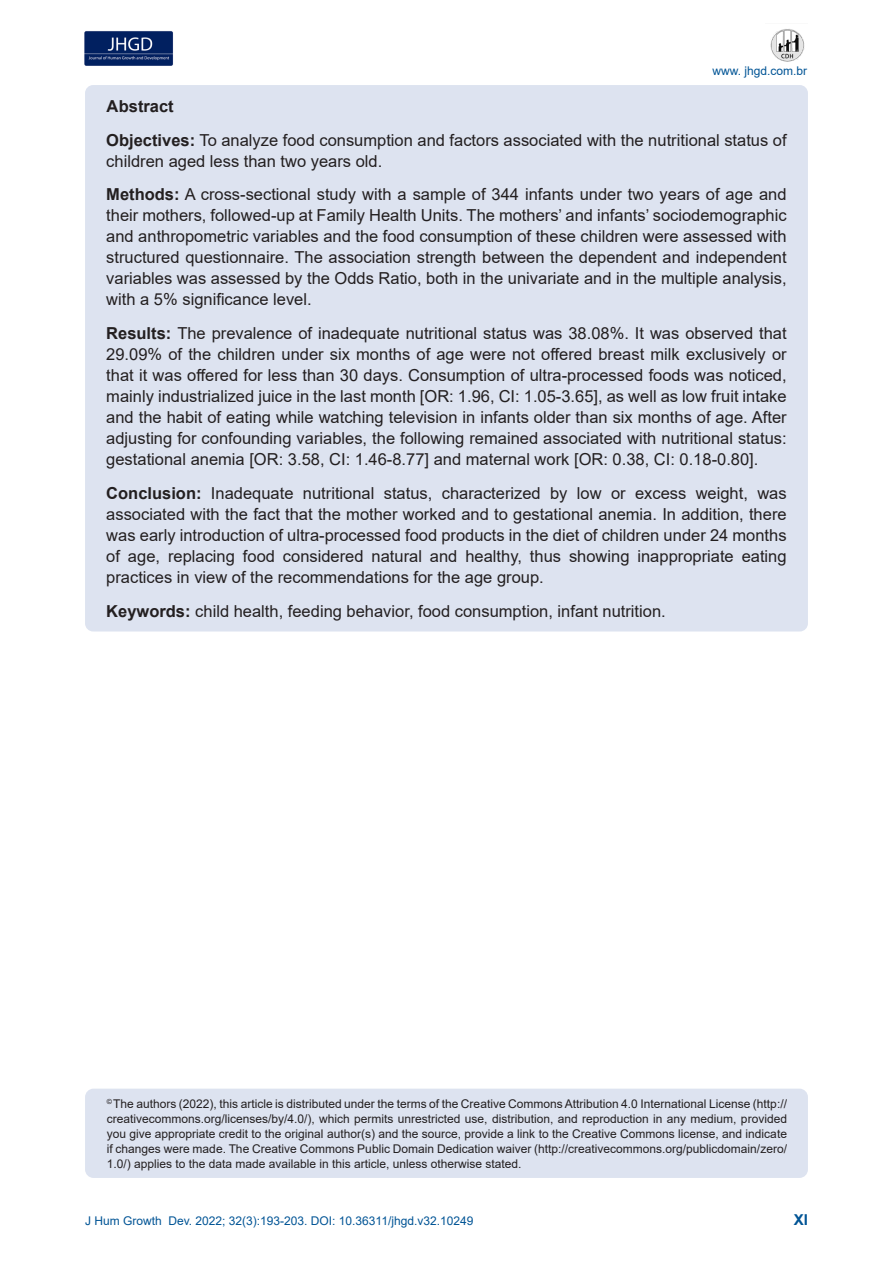
<style>
.page{position:relative;width:893px;height:1263px;background:#fff}
.page>*{position:absolute;margin:0;border:0;box-sizing:border-box;transform-origin:0 0}
.t1{font:16.5px/21px "Arial";color:#231f20;text-align:justify}
.t2{font:700 16.5px "Arial";color:#231f20}
.t3{font:700 15px "Arial";color:#005495}
.t4{font:12px/15px "Arial";color:#231f20;text-align:justify}
.t5{font:12px "Arial";color:#005495}
.s1{font-weight:700}
</style>
<div class="page">
<img style="left:84px;top:31px;width:89px;height:35px">
<img style="left:770px;top:29px;width:35px;height:33px">
<div style="left:85px;top:1089px;width:723px;height:89px;background:#dde3f0;border-radius:9px"></div>
<div style="left:85px;top:85px;width:723px;height:546px;background:#dde3f0;border-radius:8px"></div>
<p class="t5" style="left:712px;top:62px;width:96px">www. jhgd.com.br</p>
<p class="t2" style="left:107px;top:95px;width:69px">Abstract</p>
<p class="t1" style="left:106px;top:129px;width:682px"><span class="s1">Objectives:</span> To analyze food consumption and factors associated with the nutritional status of children aged less than two years old.</p>
<p class="t1" style="left:106px;top:184px;width:682px"><span class="s1">Methods:</span> A cross-sectional study with a sample of 344 infants under two years of age and their mothers, followed-up at Family Health Units. The mothers’ and infants’ sociodemographic and anthropometric variables and the food consumption of these children were assessed with structured questionnaire. The association strength between the dependent and independent variables was assessed by the Odds Ratio, both in the univariate and in the multiple analysis, with a 5% significance level.</p>
<p class="t1" style="left:106px;top:323px;width:682px"><span class="s1">Results:</span> The prevalence of inadequate nutritional status was 38.08%. It was observed that 29.09% of the children under six months of age were not offered breast milk exclusively or that it was offered for less than 30 days. Consumption of ultra-processed foods was noticed, mainly industrialized juice in the last month [OR: 1.96, CI: 1.05-3.65], as well as low fruit intake and the habit of eating while watching television in infants older than six months of age. After adjusting for confounding variables, the following remained associated with nutritional status: gestational anemia [OR: 3.58, CI: 1.46-8.77] and maternal work [OR: 0.38, CI: 0.18-0.80].</p>
<p class="t1" style="left:106px;top:483px;width:682px"><span class="s1">Conclusion:</span> Inadequate nutritional status, characterized by low or excess weight, was associated with the fact that the mother worked and to gestational anemia. In addition, there was early introduction of ultra-processed food products in the diet of children under 24 months of age, replacing food considered natural and healthy, thus showing inappropriate eating practices in view of the recommendations for the age group.</p>
<p class="t1" style="left:106px;top:600px;width:561px"><span class="s1">Keywords:</span> child health, feeding behavior, food consumption, infant nutrition.</p>
<p class="t4" style="left:107px;top:1096px;width:682px"><sup>©</sup> The authors (2022), this article is distributed under the terms of the Creative Commons Attribution 4.0 International License (http:// creativecommons.org/licenses/by/4.0/), which permits unrestricted use, distribution, and reproduction in any medium, provided you give appropriate credit to the original author(s) and the source, provide a link to the Creative Commons license, and indicate if changes were made. The Creative Commons Public Domain Dedication waiver (http://creativecommons.org/publicdomain/zero/ 1.0/) applies to the data made available in this article, unless otherwise stated.</p>
<p class="t5" style="left:85px;top:1212px;width:390px">J Hum Growth Dev. 2022; 32(3):193-203. DOI: 10.36311/jhgd.v32.10249</p>
<p class="t3" style="left:794px;top:1209px;width:16px">XI</p>
</div>
